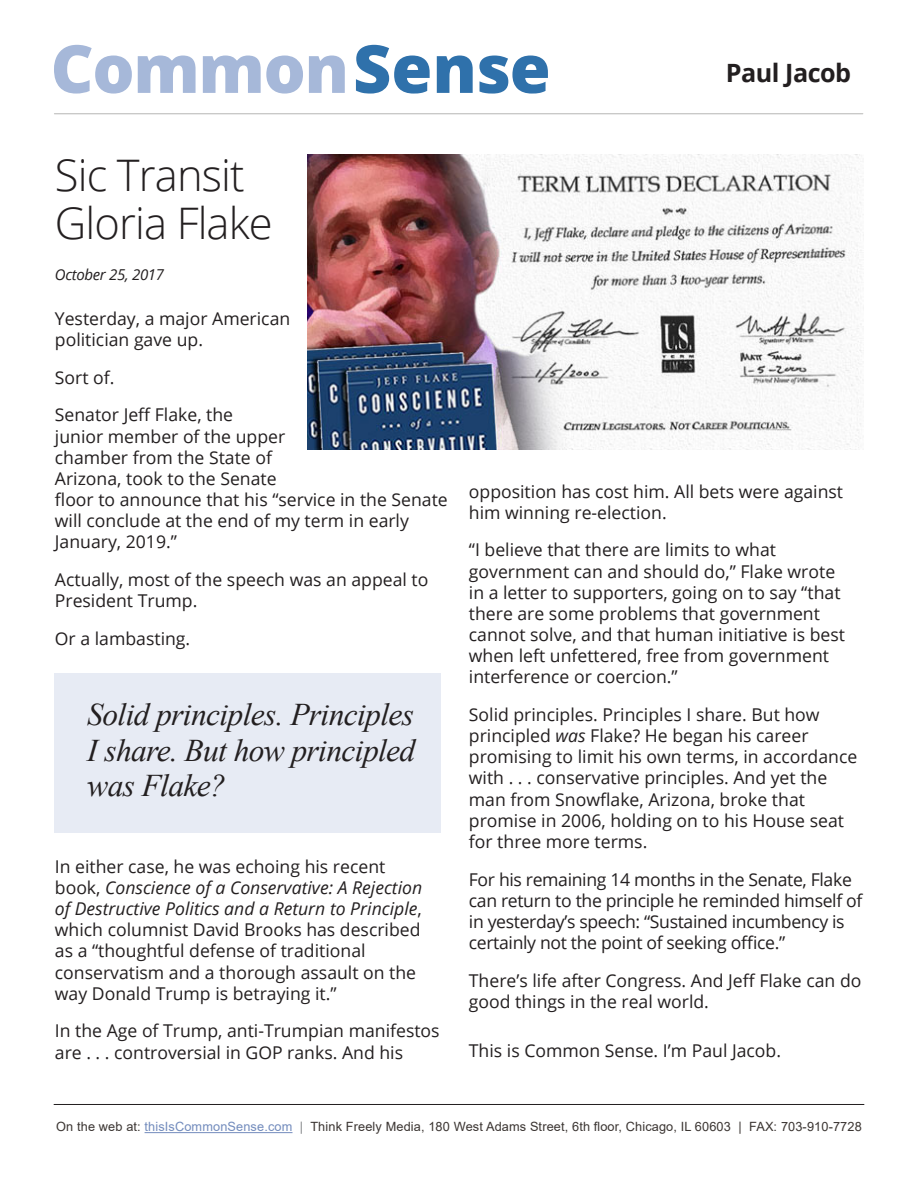
<style>
.page{position:relative;width:918px;height:1188px;background:#fff}
.page>*{position:absolute;margin:0;border:0;box-sizing:border-box;transform-origin:0 0}
.t1{font:800 66.45px "Open Sans";letter-spacing:-.02em;color:#a6b8d9}
.t2{font:300 43.5px/47.4px "Open Sans";letter-spacing:-.02em;color:#231f20}
.t3{font:italic 31.5px/35.4px "Times New Roman";letter-spacing:-.02em;color:#231f20;text-align:justify}
.t4{font:700 25.2px "Open Sans";letter-spacing:-.02em;color:#231f20}
.t5{font:17.7px/21.1px "Open Sans";color:#231f20}
.t6{font:17.7px/21.1px "Open Sans";letter-spacing:-.02em;color:#231f20}
.t7{font:italic 15px "Open Sans";letter-spacing:-.02em;color:#231f20}
.t8{font:12.75px "Arial";letter-spacing:.01em;color:#3b3532}
.s1{color:#2f71ab}
.s2{font-style:italic}
.s3{color:#738cbd}
.s4{color:#808285}
</style>
<div class="page">
<hr style="left:145px;top:1132px;width:148px;height:1px;background:#738cbd">
<img style="left:308px;top:155px;width:554px;height:295px">
<hr style="left:54px;top:1104px;width:810px;height:1px;background:#231f20">
<hr style="left:54px;top:114px;width:809px;height:1px;background:#b6b6b4">
<div style="left:54px;top:674px;width:387px;height:159px;background:#e7ebf4"></div>
<p class="t1" style="left:51px;top:18px;width:502px">Common<span class="s1">Sense</span></p>
<p class="t4" style="left:726px;top:55px;width:127px">Paul Jacob</p>
<p class="t2" style="left:55px;top:151px;width:219px">Sic Transit<br>Gloria Flake</p>
<p class="t7" style="left:55px;top:264px;width:111px">October 25, 2017</p>
<p class="t5" style="left:55px;top:308px;width:237px">Yesterday, a major American politician gave up.</p>
<p class="t5" style="left:55px;top:366px;width:61px">Sort of.</p>
<p class="t5" style="left:55px;top:404px;width:394px">Senator Jeff Flake, the<br>junior member of the upper<br>chamber from the State of<br>Arizona, took to the Senate<br>floor to announce that his “service in the Senate will conclude at the end of my term in early<br>January, 2019.”</p>
<p class="t5" style="left:55px;top:569px;width:375px">Actually, most of the speech was an appeal to<br>President Trump.</p>
<p class="t5" style="left:55px;top:627px;width:137px">Or a lambasting.</p>
<p class="t3" style="left:87px;top:696px;width:330px">Solid principles. Principles I share. But how principled was Flake?</p>
<p class="t5" style="left:55px;top:855px;width:369px">In either case, he was echoing his recent book, <span class="s2">Conscience of a Conservative: A Rejection of Destructive Politics and a Return to Principle</span>, which columnist David Brooks has described as a “thoughtful defense of traditional conservatism and a thorough assault on the way Donald Trump is betraying it.”</p>
<p class="t5" style="left:55px;top:1020px;width:386px">In the Age of Trump, anti-Trumpian manifestos are . . . controversial in GOP ranks. And his</p>
<p class="t5" style="left:469px;top:480px;width:376px">opposition has cost him. All bets were against him winning re-election.</p>
<p class="t5" style="left:469px;top:539px;width:378px">“I believe that there are limits to what government can and should do,” Flake wrote in a letter to supporters, going on to say “that there are some problems that government cannot solve, and that human initiative is best when left unfettered, free from government interference or coercion.”</p>
<p class="t5" style="left:469px;top:704px;width:390px">Solid principles. Principles I share. But how principled <span class="s2">was</span> Flake? He began his career promising to limit his own terms, in accordance with . . . conservative principles. And yet the man from Snowflake, Arizona, broke that promise in 2006, holding on to his House seat for three more terms.</p>
<p class="t6" style="left:469px;top:868px;width:395px">For his remaining 14 months in the Senate, Flake can return to the principle he reminded himself of in yesterday’s speech: “Sustained incumbency is certainly not the point of seeking office.”</p>
<p class="t5" style="left:469px;top:969px;width:394px">There’s life after Congress. And Jeff Flake can do good things in the real world.</p>
<p class="t5" style="left:469px;top:1040px;width:314px">This is Common Sense. I’m Paul Jacob.</p>
<p class="t8" style="left:56px;top:1118px;width:807px">On the web at: <span class="s3">thisIsCommonSense.com</span> <span class="s4">|</span> Think Freely Media, 180 West Adams Street, 6th floor, Chicago, IL 60603 | FAX: 703-910-7728</p>
</div>
